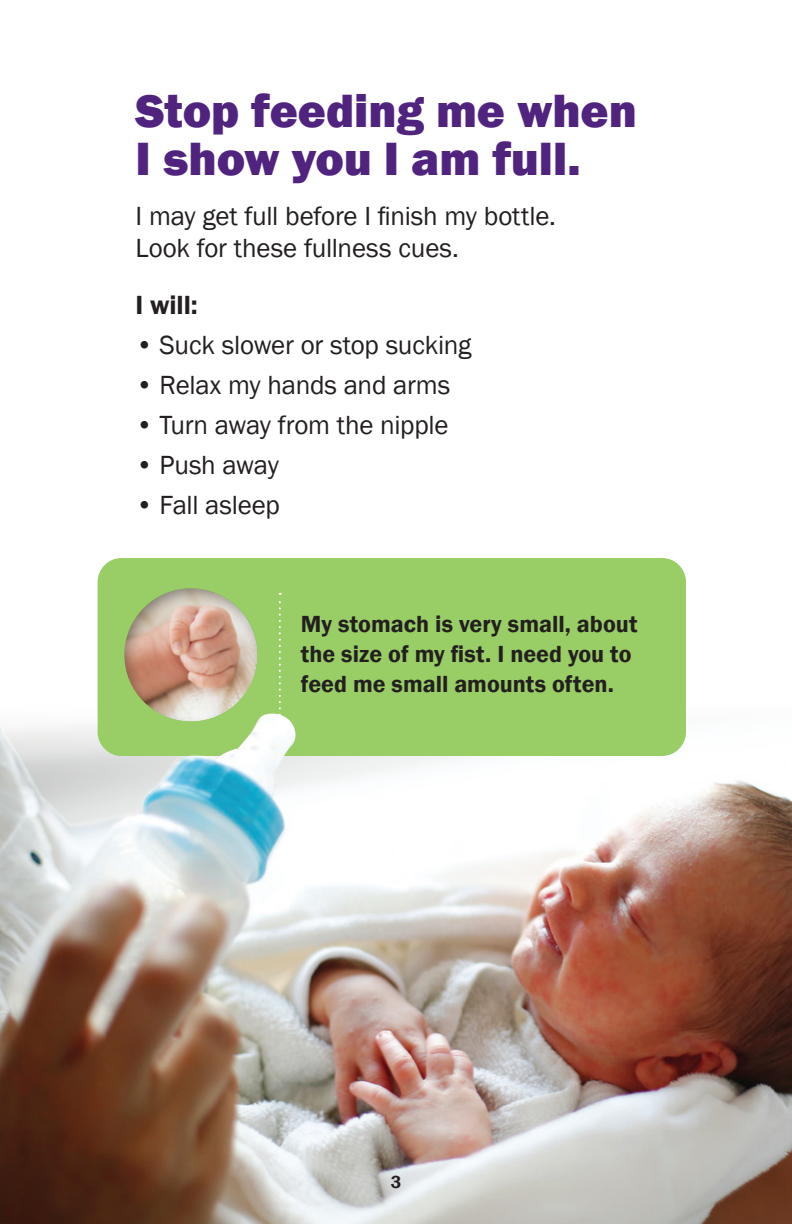
<style>
.page{position:relative;width:792px;height:1224px;background:#fff}
.page>*{position:absolute;margin:0;border:0;box-sizing:border-box;transform-origin:0 0}
.t1{font:800 48px/48px "Franklin Gothic";color:#50237f}
.t2{font:27px/32px "Franklin Gothic";letter-spacing:-.01em;color:#231f20}
.t3{font:600 27px "Franklin Gothic";color:#231f20}
.t4{font:600 24px/30px "Franklin Gothic";color:#231f20}
.t5{font:600 18px "Franklin Gothic";color:#231f20}
</style>
<div class="page">
<img style="left:0;top:999px;width:792px;height:225px">
<img style="left:0;top:640px;width:792px;height:359px">
<div style="left:98px;top:558px;width:588px;height:198px;background:#99cd65;border-radius:24px"></div>
<div style="left:121px;top:585px;width:138px;height:138px;background:#231f20;opacity:.4"></div>
<svg style="left:279px;top:593px;width:2px;height:121px"></svg>
<img style="left:217px;top:714px;width:80px;height:55px">
<h2 class="t1" style="left:136px;top:87px;width:503px">Stop feeding me when<br>I show you I am full.</h2>
<p class="t2" style="left:136px;top:201px;width:422px">I may get full before I finish my bottle.<br>Look for these fullness cues.</p>
<p class="t3" style="left:136px;top:288px;width:64px">I will:</p>
<p class="t2" style="left:136px;top:330px;width:337px">• Suck slower or stop sucking</p>
<p class="t2" style="left:136px;top:370px;width:316px">• Relax my hands and arms</p>
<p class="t2" style="left:136px;top:410px;width:315px">• Turn away from the nipple</p>
<p class="t2" style="left:136px;top:450px;width:145px">• Push away</p>
<p class="t2" style="left:136px;top:489px;width:146px">• Fall asleep</p>
<p class="t4" style="left:301px;top:610px;width:338px">My stomach is very small, about the size of my fist. I need you to feed me small amounts often.</p>
<p class="t5" style="left:391px;top:1171px;width:12px">3</p>
</div>
